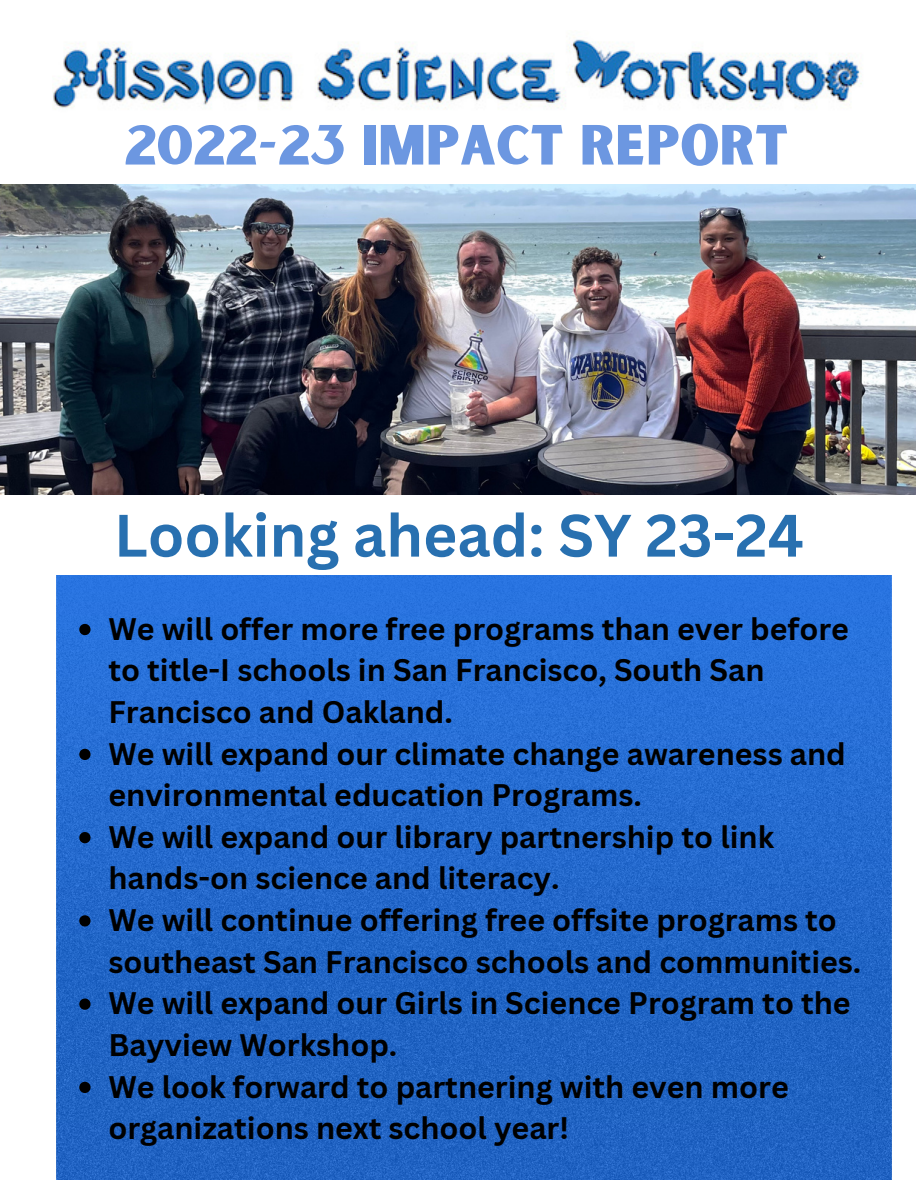
<style>
.page{position:relative;width:918px;height:1188px;background:#fff}
.page>*{position:absolute;margin:0;border:0;box-sizing:border-box;transform-origin:0 0}
.t1{font:700 58.5px "Canva Sans";color:#2870b0}
.t2{font:54px "Sunborn Sans One";color:#6c97e1}
.t3{font:700 30.3px/41.7px "Canva Sans";color:#000}
</style>
<div class="page">
<img style="left:53px;top:37px;width:809px;height:73px">
<img style="left:0;top:184px;width:915px;height:311px">
<img style="left:57px;top:576px;width:835px;height:604px">
<svg style="left:79px;top:624px;width:12px;height:11px"></svg>
<svg style="left:79px;top:749px;width:12px;height:11px"></svg>
<svg style="left:79px;top:832px;width:12px;height:11px"></svg>
<svg style="left:79px;top:915px;width:12px;height:12px"></svg>
<svg style="left:79px;top:999px;width:12px;height:11px"></svg>
<svg style="left:79px;top:1082px;width:12px;height:11px"></svg>
<p class="t2" style="left:125px;top:111px;width:665px">2022-23 IMPACT REPORT</p>
<p class="t1" style="left:114px;top:494px;width:692px">Looking ahead: SY 23-24</p>
<p class="t3" style="left:108px;top:607px;width:742px">We will offer more free programs than ever before to title-I schools in San Francisco, South San<br>Francisco and Oakland.</p>
<p class="t3" style="left:108px;top:732px;width:739px">We will expand our climate change awareness and environmental education Programs.</p>
<p class="t3" style="left:108px;top:815px;width:667px">We will expand our library partnership to link hands-on science and literacy.</p>
<p class="t3" style="left:108px;top:898px;width:754px">We will continue offering free offsite programs to southeast San Francisco schools and communities.</p>
<p class="t3" style="left:108px;top:982px;width:744px">We will expand our Girls in Science Program to the<br>Bayview Workshop.</p>
<p class="t3" style="left:108px;top:1065px;width:682px">We look forward to partnering with even more organizations next school year!</p>
</div>
